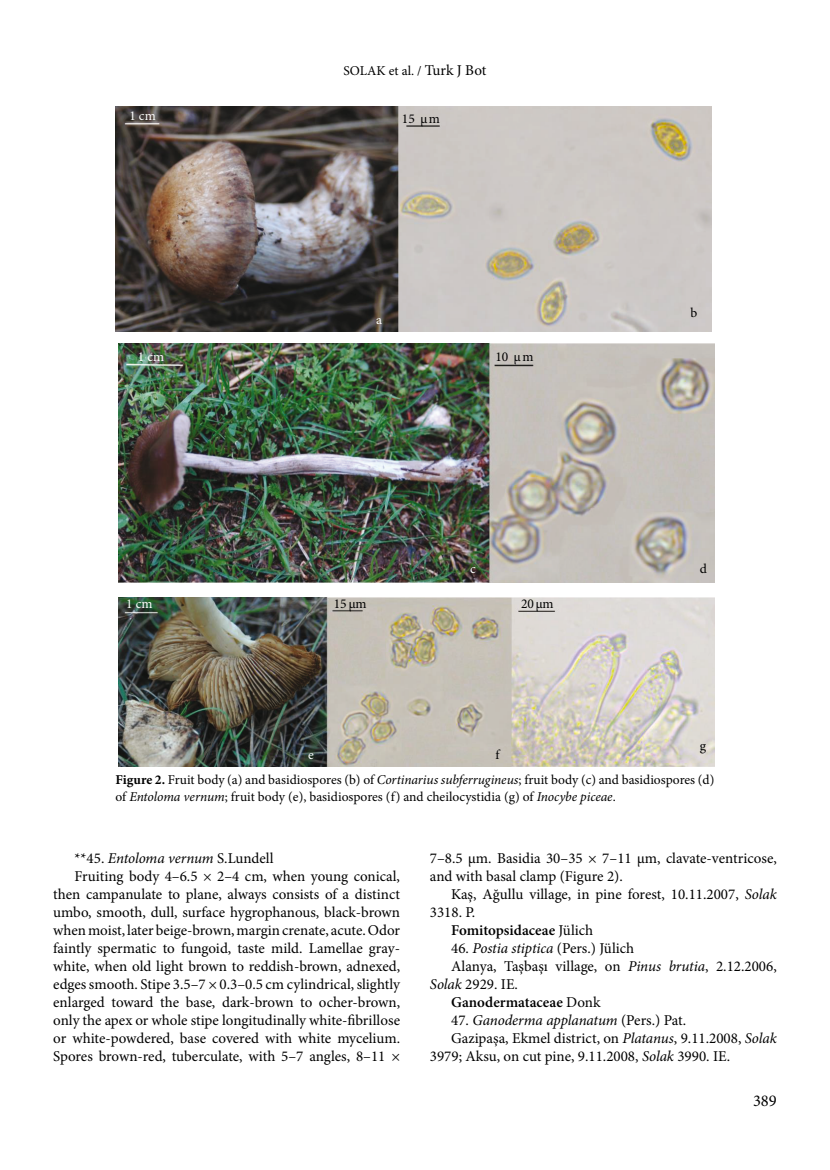
<style>
.page{position:relative;width:830px;height:1170px;background:#fff}
.page>*{position:absolute;margin:0;border:0;box-sizing:border-box;transform-origin:0 0}
.t1{font:16.5px "Minion Pro";color:#000}
.t2{font:15px/18px "Minion Pro";color:#000}
.t3{font:600 15px "Minion Pro";color:#000}
.t4{font:italic 15px "Minion Pro";letter-spacing:-.005em;color:#000}
.t5{font:13.5px/16.5px "Minion Pro";color:#000}
.t6{font:13.5px "Minion Pro";color:#fff}
.s1{font-size:15px}
.s2{font-weight:700}
.s3{font-style:italic}
.s4{font-weight:400}
.s5{font-style:normal}
</style>
<div class="page">
<img style="left:118px;top:597px;width:595px;height:169px">
<img style="left:115px;top:106px;width:596px;height:225px">
<img style="left:118px;top:343px;width:596px;height:240px">
<p class="t5" style="left:343px;top:62px;width:144px">SOLAK et al. / <span class="s1">Turk J Bot</span></p>
<p class="t6" style="left:129px;top:106px;width:28px">1 cm</p>
<p class="t5" style="left:401px;top:110px;width:40px">15 µm</p>
<p class="t6" style="left:376px;top:311px;width:7px">a</p>
<p class="t6" style="left:138px;top:347px;width:28px">1 cm</p>
<p class="t5" style="left:495px;top:348px;width:40px">10 µm</p>
<p class="t5" style="left:690px;top:305px;width:8px">b</p>
<p class="t6" style="left:126px;top:594px;width:28px">1 cm</p>
<p class="t5" style="left:333px;top:596px;width:34px">15 µm</p>
<p class="t6" style="left:470px;top:559px;width:7px">c</p>
<p class="t5" style="left:699px;top:560px;width:9px">d</p>
<p class="t5" style="left:520px;top:596px;width:34px">20 µm</p>
<p class="t6" style="left:308px;top:745px;width:7px">e</p>
<p class="t5" style="left:495px;top:746px;width:5px">f</p>
<p class="t5" style="left:699px;top:737px;width:8px">g</p>
<p class="t5" style="left:115px;top:771px;width:600px"><span class="s2">Figure 2.</span> Fruit body (a) and basidiospores (b) of <span class="s3">Cortinarius subferrugineus</span>; fruit body (c) and basidiospores (d) of <span class="s3">Entoloma vernum</span>; fruit body (e), basidiospores (f) and cheilocystidia (g) of <span class="s3">Inocybe piceae</span>.</p>
<p class="t2" style="left:74px;top:849px;width:200px">**45. <span class="s3">Entoloma vernum</span> S.Lundell</p>
<p class="t2" style="left:74px;top:867px;width:327px">Fruiting body 4–6.5 × 2–4 cm, when young conical,</p>
<p class="t2" style="left:53px;top:885px;width:348px">then campanulate to plane, always consists of a distinct</p>
<p class="t2" style="left:53px;top:903px;width:348px">umbo, smooth, dull, surface hygrophanous, black-brown</p>
<p class="t2" style="left:53px;top:921px;width:348px">when moist, later beige-brown, margin crenate, acute. Odor</p>
<p class="t2" style="left:53px;top:939px;width:348px">faintly spermatic to fungoid, taste mild. Lamellae gray-</p>
<p class="t2" style="left:53px;top:957px;width:348px">white, when old light brown to reddish-brown, adnexed,</p>
<p class="t2" style="left:53px;top:975px;width:348px">edges smooth. Stipe 3.5–7 × 0.3–0.5 cm cylindrical, slightly</p>
<p class="t2" style="left:53px;top:993px;width:348px">enlarged toward the base, dark-brown to ocher-brown,</p>
<p class="t2" style="left:53px;top:1011px;width:348px">only the apex or whole stipe longitudinally white-fibrillose</p>
<p class="t2" style="left:53px;top:1029px;width:348px">or white-powdered, base covered with white mycelium.</p>
<p class="t2" style="left:53px;top:1047px;width:348px">Spores brown-red, tuberculate, with 5–7 angles, 8–11 ×</p>
<p class="t2" style="left:429px;top:849px;width:348px">7–8.5 µm. Basidia 30–35 × 7–11 µm, clavate-ventricose, and with basal clamp (Figure 2).</p>
<p class="t2" style="left:451px;top:885px;width:327px">Kaş, Ağullu village, in pine forest, 10.11.2007, <span class="s3">Solak</span></p>
<p class="t2" style="left:429px;top:903px;width:47px">3318. P.</p>
<p class="t3" style="left:451px;top:919px;width:143px">Fomitopsidaceae <span class="s4">Jülich</span></p>
<p class="t2" style="left:451px;top:939px;width:184px">46. <span class="s3">Postia stiptica</span> (Pers.) Jülich</p>
<p class="t2" style="left:451px;top:957px;width:327px">Alanya, Taşbaşı village, on <span class="s3">Pinus brutia</span>, 2.12.2006,</p>
<p class="t2" style="left:429px;top:975px;width:90px"><span class="s3">Solak</span> 2929. IE.</p>
<p class="t3" style="left:451px;top:991px;width:151px">Ganodermataceae <span class="s4">Donk</span></p>
<p class="t4" style="left:451px;top:1010px;width:236px"><span class="s5">47.</span> Ganoderma applanatum <span class="s5">(Pers.) Pat.</span></p>
<p class="t2" style="left:451px;top:1029px;width:327px">Gazipaşa, Ekmel district, on <span class="s3">Platanus</span>, 9.11.2008, <span class="s3">Solak</span></p>
<p class="t2" style="left:429px;top:1047px;width:301px">3979; Aksu, on cut pine, 9.11.2008, <span class="s3">Solak</span> 3990. IE.</p>
<p class="t1" style="left:752px;top:1089px;width:25px">389</p>
</div>
